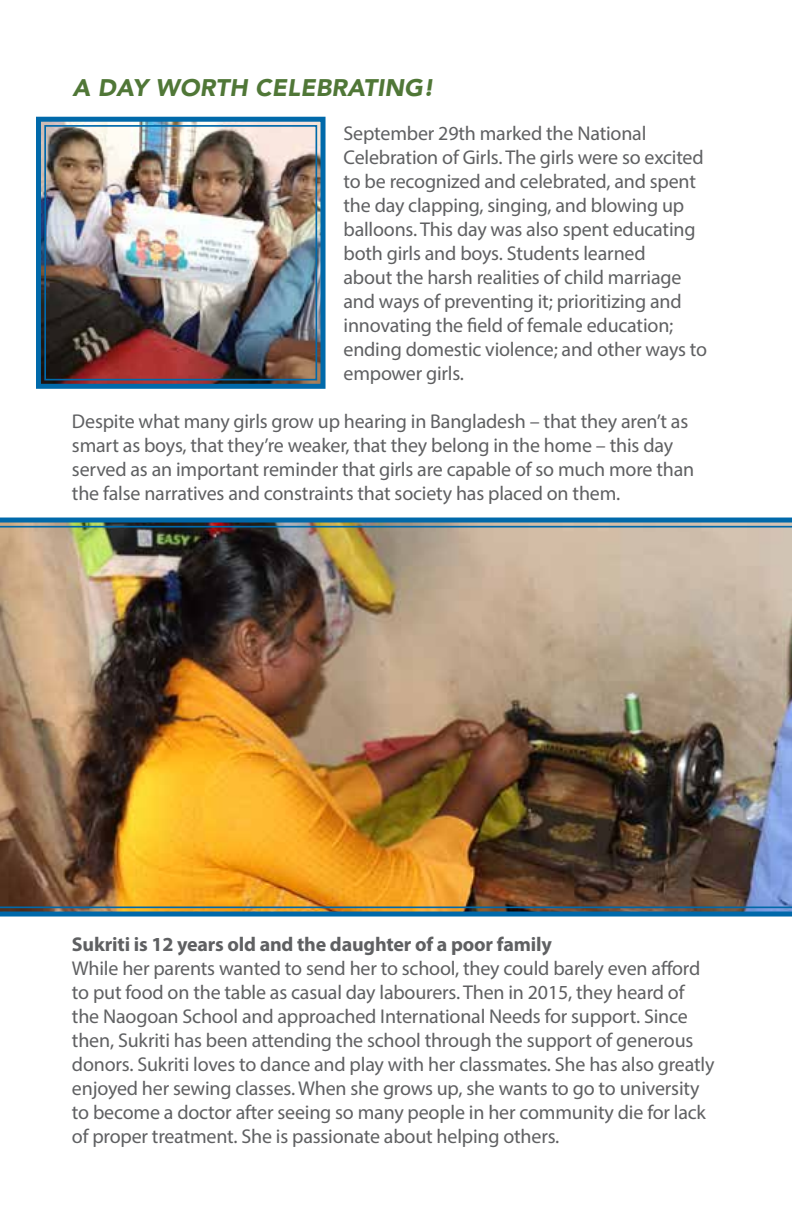
<style>
.page{position:relative;width:792px;height:1224px;background:#fff}
.page>*{position:absolute;margin:0;border:0;box-sizing:border-box;transform-origin:0 0}
.t1{font:italic 900 24px "Avenir";letter-spacing:.01em;color:#507737}
.t2{font:20px/24px "Myriad Pro";letter-spacing:-.01em;color:#5f6062}
.t3{font:700 20px "Myriad Pro";letter-spacing:-.01em;color:#5f6062}
</style>
<div class="page">
<img style="left:36px;top:116px;width:290px;height:273px">
<div style="left:44px;top:125px;width:273px;height:255px;border:2px solid #0069aa"></div>
<img style="left:0;top:517px;width:792px;height:400px">
<img style="left:0;top:526px;width:792px;height:382px">
<p class="t1" style="left:72px;top:68px;width:363px">A DAY WORTH CELEBRATING!</p>
<p class="t2" style="left:344px;top:121px;width:365px">September 29th marked the National Celebration of Girls. The girls were so excited to be recognized and celebrated, and spent the day clapping, singing, and blowing up balloons. This day was also spent educating both girls and boys. Students learned<br>about the harsh realities of child marriage and ways of preventing it; prioritizing and innovating the field of female education; ending domestic violence; and other ways to empower girls.</p>
<p class="t2" style="left:72px;top:409px;width:624px">Despite what many girls grow up hearing in Bangladesh – that they aren’t as smart as boys, that they’re weaker, that they belong in the home – this day served as an important reminder that girls are capable of so much more than the false narratives and constraints that society has placed on them.</p>
<p class="t3" style="left:72px;top:931px;width:481px">Sukriti is 12 years old and the daughter of a poor family</p>
<p class="t2" style="left:72px;top:956px;width:644px">While her parents wanted to send her to school, they could barely even afford to put food on the table as casual day labourers. Then in 2015, they heard of the Naogoan School and approached International Needs for support. Since then, Sukriti has been attending the school through the support of generous donors. Sukriti loves to dance and play with her classmates. She has also greatly enjoyed her sewing classes. When she grows up, she wants to go to university to become a doctor after seeing so many people in her community die for lack of proper treatment. She is passionate about helping others.</p>
</div>
